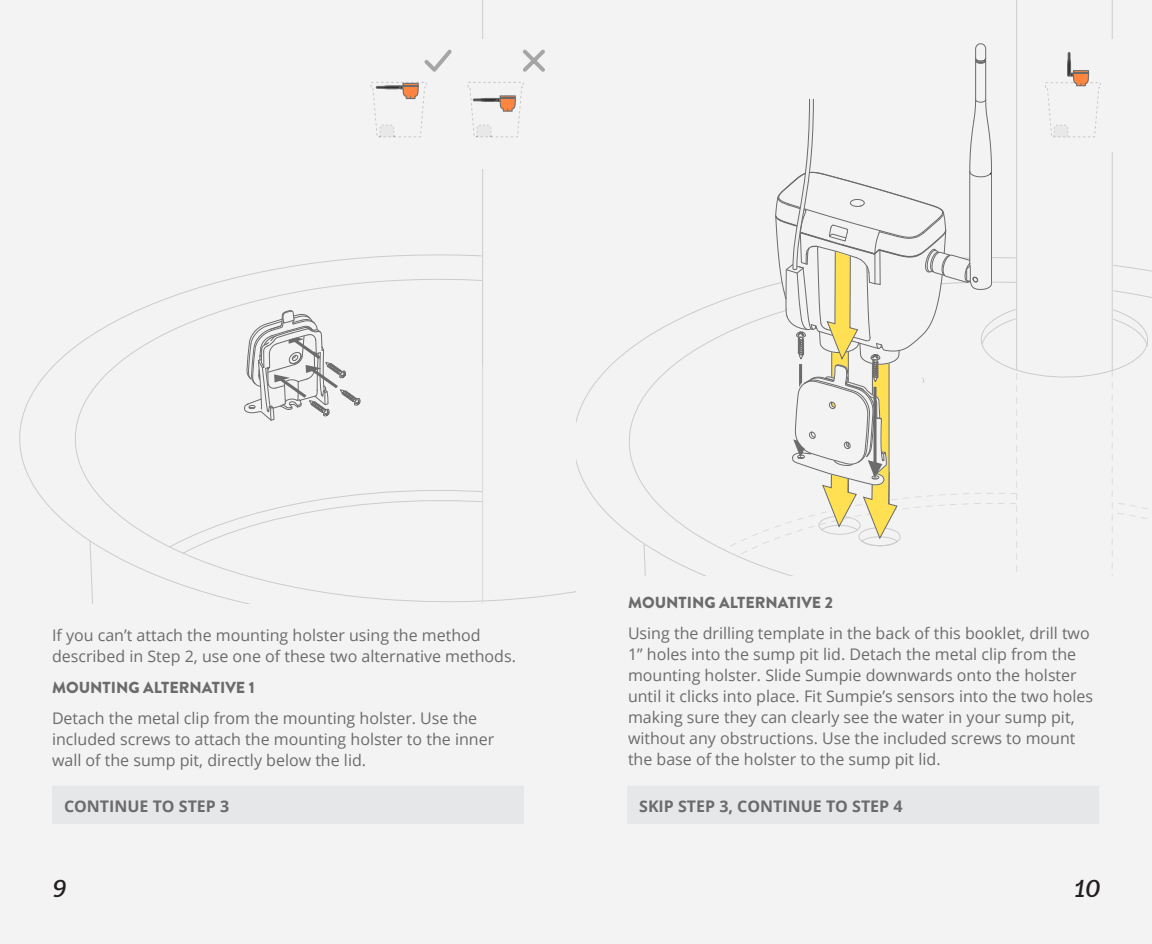
<style>
.page{position:relative;width:1152px;height:944px;background:#f3f3f3}
.page>*{position:absolute;margin:0;border:0;box-sizing:border-box;transform-origin:0 0}
.t1{font:italic 500 24px "Karbid Slab Pro";color:#231f20}
.Instruction{font:16px/21px "Open Sans";color:#6b6b6b}
.Instruction-2{font:900 16px "Brandon Grotesque";color:#6b6b6b}
.Instruction-3{font:700 16px "Open Sans";color:#6b6b6b}
</style>
<div class="page">
<svg style="left:24px;top:257px;width:458px;height:347px"></svg>
<svg style="left:169px;top:490px;width:313px;height:66px"></svg>
<svg style="left:482px;top:0;width:1px;height:591px"></svg>
<svg style="left:482px;top:591px;width:94px;height:13px"></svg>
<svg style="left:244px;top:310px;width:117px;height:119px"></svg>
<svg style="left:578px;top:300px;width:145px;height:275px"></svg>
<div style="left:445px;top:39px;width:91px;height:129px;background:#f3f3f3"></div>
<div style="left:627px;top:786px;width:472px;height:38px;background:#e6e7e9"></div>
<div style="left:52px;top:786px;width:472px;height:38px;background:#e6e7e9"></div>
<svg style="left:371px;top:82px;width:56px;height:55px"></svg>
<svg style="left:468px;top:82px;width:56px;height:55px"></svg>
<svg style="left:424px;top:49px;width:28px;height:23px"></svg>
<svg style="left:523px;top:49px;width:22px;height:23px"></svg>
<svg style="left:723px;top:0;width:429px;height:575px"></svg>
<p class="Instruction" style="left:52px;top:624px;width:465px">If you can’t attach the mounting holster using the method described in Step 2, use one of these two alternative methods.</p>
<p class="Instruction-2" style="left:52px;top:676px;width:204px">MOUNTING ALTERNATIVE 1</p>
<p class="Instruction" style="left:52px;top:707px;width:444px">Detach the metal clip from the mounting holster. Use the included screws to attach the mounting holster to the inner wall of the sump pit, directly below the lid.</p>
<p class="Instruction-2" style="left:628px;top:591px;width:207px">MOUNTING ALTERNATIVE 2</p>
<p class="Instruction" style="left:628px;top:623px;width:467px">Using the drilling template in the back of this booklet, drill two 1” holes into the sump pit lid. Detach the metal clip from the mounting holster. Slide Sumpie downwards onto the holster until it clicks into place. Fit Sumpie’s sensors into the two holes making sure they can clearly see the water in your sump pit, without any obstructions. Use the included screws to mount the base of the holster to the sump pit lid.</p>
<p class="Instruction-3" style="left:64px;top:795px;width:167px">CONTINUE TO STEP 3</p>
<p class="Instruction-3" style="left:639px;top:795px;width:265px">SKIP STEP 3, CONTINUE TO STEP 4</p>
<h1 class="t1" style="left:52px;top:872px;width:16px">9</h1>
<h1 class="t1" style="left:1075px;top:872px;width:28px">10</h1>
</div>
